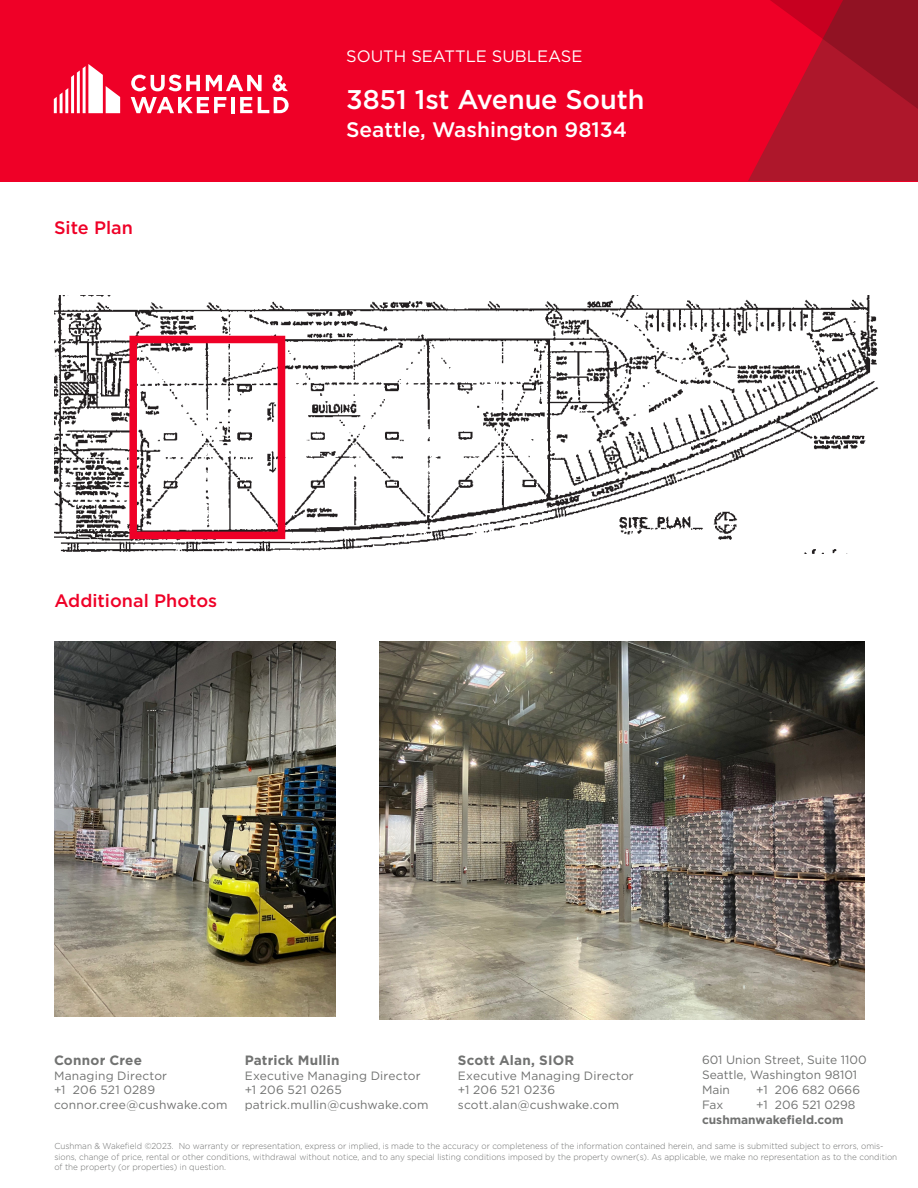
<style>
.page{position:relative;width:918px;height:1188px;background:#fff}
.page>*{position:absolute;margin:0;border:0;box-sizing:border-box;transform-origin:0 0}
.Property_Name___Addr{font:500 27px "Gotham";letter-spacing:-.005em;color:#fff}
.Property_Name___Addr-2{font:500 21px "Gotham";color:#fff}
.Section_Head_-_red{font:500 18px "Gotham";color:#ef0027}
.Banner_Callout_Text{font:16.5px "Gotham";color:#fff}
.Broker_Name{font:700 13.5px "Gotham";letter-spacing:.015em;color:#717271}
.Broker_Contact_Small{font:12px/14.4px "Gotham";letter-spacing:.015em;color:#717271}
.Company_Address_Text{font:12px/15px "Gotham";color:#717271}
.URL{font:700 12px "Gotham";color:#717271}
.disclaimer{font:300 8.7px/10.4px "Gotham";color:#717271;scale:.95 1}
</style>
<div class="page">
<div style="left:0;top:0;width:918px;height:181px;background:#ef0027"></div>
<svg style="left:748px;top:0;width:170px;height:181px"></svg>
<svg style="left:54px;top:64px;width:66px;height:49px"></svg>
<hr style="left:231px;top:97px;width:4px;height:16px;background:#fff">
<svg style="left:240px;top:97px;width:12px;height:16px"></svg>
<svg style="left:258px;top:97px;width:31px;height:16px"></svg>
<svg style="left:131px;top:75px;width:69px;height:16px"></svg>
<svg style="left:206px;top:75px;width:56px;height:16px"></svg>
<svg style="left:131px;top:97px;width:95px;height:16px"></svg>
<svg style="left:272px;top:75px;width:16px;height:16px"></svg>
<img style="left:54px;top:296px;width:825px;height:258px">
<img style="left:55px;top:641px;width:281px;height:375px">
<img style="left:379px;top:641px;width:486px;height:379px">
<div style="left:129px;top:336px;width:156px;height:203px;border:8px solid #ef0027"></div>
<p class="Banner_Callout_Text" style="left:346px;top:45px;width:238px">SOUTH SEATTLE SUBLEASE</p>
<p class="Section_Head_-_red" style="left:54px;top:216px;width:80px">Site Plan</p>
<p class="Property_Name___Addr" style="left:346px;top:82px;width:300px">3851 1st Avenue South</p>
<p class="Property_Name___Addr-2" style="left:346px;top:116px;width:283px">Seattle, Washington 98134</p>
<p class="Section_Head_-_red" style="left:55px;top:589px;width:164px">Additional Photos</p>
<p class="Broker_Name" style="left:54px;top:1052px;width:89px">Connor Cree</p>
<p class="Broker_Contact_Small" style="left:54px;top:1068px;width:175px">Managing Director<br>+1 206 521 0289 connor.cree@cushwake.com</p>
<p class="Broker_Name" style="left:245px;top:1052px;width:96px">Patrick Mullin</p>
<p class="Broker_Contact_Small" style="left:245px;top:1068px;width:185px">Executive Managing Director +1 206 521 0265 patrick.mullin@cushwake.com</p>
<p class="Broker_Name" style="left:458px;top:1052px;width:118px">Scott Alan, SIOR</p>
<p class="Broker_Contact_Small" style="left:458px;top:1068px;width:177px">Executive Managing Director +1 206 521 0236 scott.alan@cushwake.com</p>
<p class="Company_Address_Text" style="left:702px;top:1052px;width:166px">601 Union Street, Suite 1100<br>Seattle, Washington 98101<br>Main</p>
<p class="Company_Address_Text" style="left:756px;top:1082px;width:106px">+1 206 682 0666</p>
<p class="Company_Address_Text" style="left:702px;top:1097px;width:23px">Fax</p>
<p class="Company_Address_Text" style="left:756px;top:1097px;width:101px">+1 206 521 0298</p>
<p class="URL" style="left:702px;top:1112px;width:143px">cushmanwakefield.com</p>
<p class="disclaimer" style="left:54px;top:1141px;width:889px">Cushman &amp; Wakefield ©2023. No warranty or representation, express or implied, is made to the accuracy or completeness of the information contained herein, and same is submitted subject to errors, omis&shy;sions, change of price, rental or other conditions, withdrawal without notice, and to any special listing conditions imposed by the property owner(s). As applicable, we make no representation as to the condition of the property (or properties) in question.</p>
</div>
